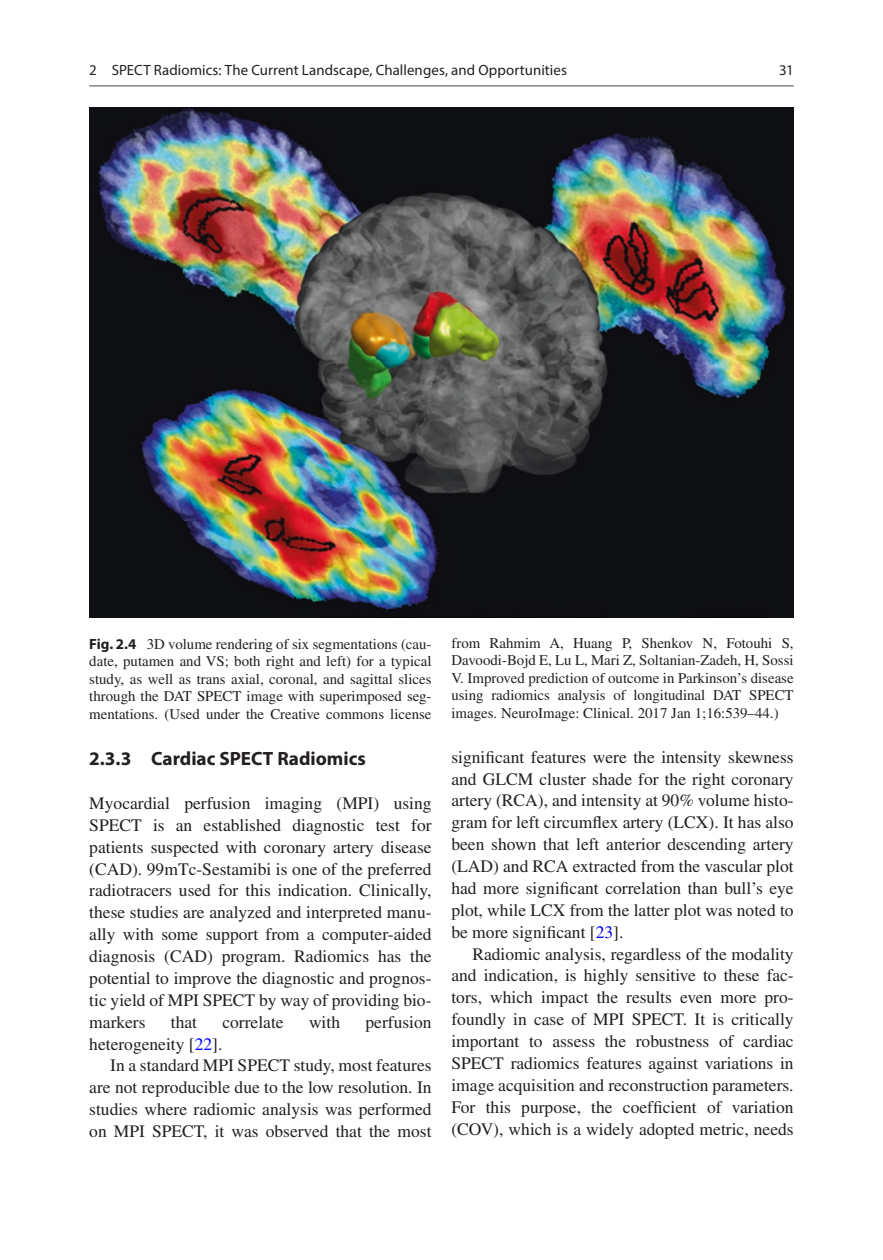
<style>
.page{position:relative;width:883px;height:1260px;background:#fff}
.page>*{position:absolute;margin:0;border:0;box-sizing:border-box;transform-origin:0 0}
.t1{font:700 19.25px "Myriad Pro";color:#231f20}
.t2{font:17.5px/21.9px "Times LT Std";color:#231f20;text-align:justify}
.t3{font:14.88px/17.5px "Times LT Std";color:#231f20;text-align:justify}
.t4{font:14.88px "Myriad Pro Regular 3";letter-spacing:.01em;color:#231f20}
.t5{font:14.88px "Myriad Pro";color:#231f20}
.s1{font-family:"Myriad Pro";font-weight:700}
.s2{color:#0000fa}
</style>
<div class="page">
<img style="left:90px;top:107px;width:703px;height:510px">
<hr style="left:89px;top:85px;width:705px;height:2px;background:#939598">
<p class="t4" style="left:89px;top:61px;width:479px">2 SPECT Radiomics: The Current Landscape, Challenges, and Opportunities</p>
<p class="t5" style="left:779px;top:61px;width:16px">31</p>
<p class="t3" style="left:89px;top:635px;width:344px"><span class="s1">Fig. 2.4</span> 3D volume rendering of six segmentations (cau&shy;date, putamen and VS; both right and left) for a typical study, as well as trans axial, coronal, and sagittal slices through the DAT SPECT image with superimposed seg&shy;mentations. (Used under the Creative commons license</p>
<p class="t3" style="left:451px;top:634px;width:344px">from Rahmim A, Huang P, Shenkov N, Fotouhi S, Davoodi-Bojd E, Lu L, Mari Z, Soltanian-Zadeh, H, Sossi V. Improved prediction of outcome in Parkinson’s disease using radiomics analysis of longitudinal DAT SPECT images. NeuroImage: Clinical. 2017 Jan 1;16:539–44.)</p>
<p class="t1" style="left:89px;top:746px;width:278px">2.3.3 Cardiac SPECT Radiomics</p>
<p class="t2" style="left:89px;top:792px;width:344px">Myocardial perfusion imaging (MPI) using SPECT is an established diagnostic test for patients suspected with coronary artery disease (CAD). 99mTc-Sestamibi is one of the preferred radiotracers used for this indication. Clinically, these studies are analyzed and interpreted manu&shy;ally with some support from a computer-aided diagnosis (CAD) program. Radiomics has the potential to improve the diagnostic and prognos&shy;tic yield of MPI SPECT by way of providing bio&shy;markers</p>
<p class="t2" style="left:171px;top:1011px;width:28px">that</p>
<p class="t2" style="left:222px;top:1011px;width:63px">correlate</p>
<p class="t2" style="left:309px;top:1011px;width:33px">with</p>
<p class="t2" style="left:365px;top:1011px;width:68px">perfusion</p>
<p class="t2" style="left:89px;top:1033px;width:135px">heterogeneity [<span class="s2">22</span>].</p>
<p class="t2" style="left:110px;top:1055px;width:323px">In a standard MPI SPECT study, most features</p>
<p class="t2" style="left:89px;top:1076px;width:344px">are not reproducible due to the low resolution. In</p>
<p class="t2" style="left:89px;top:1098px;width:344px">studies where radiomic analysis was performed</p>
<p class="t2" style="left:89px;top:1120px;width:344px">on MPI SPECT, it was observed that the most</p>
<p class="t2" style="left:451px;top:746px;width:344px">significant features were the intensity skewness and GLCM cluster shade for the right coronary artery (RCA), and intensity at 90% volume histo&shy;gram for left circumflex artery (LCX). It has also been shown that left anterior descending artery (LAD) and RCA extracted from the vascular plot had more significant correlation than bull’s eye plot, while LCX from the latter plot was noted to be more significant [<span class="s2">23</span>].</p>
<p class="t2" style="left:451px;top:943px;width:344px;text-indent:21px">Radiomic analysis, regardless of the modality and indication, is highly sensitive to these fac&shy;tors, which impact the results even more pro&shy;foundly in case of MPI SPECT. It is critically important to assess the robustness of cardiac SPECT radiomics features against variations in image acquisition and reconstruction parameters.<br>For this purpose, the coefficient of variation (COV), which is a widely adopted metric, needs</p>
</div>
